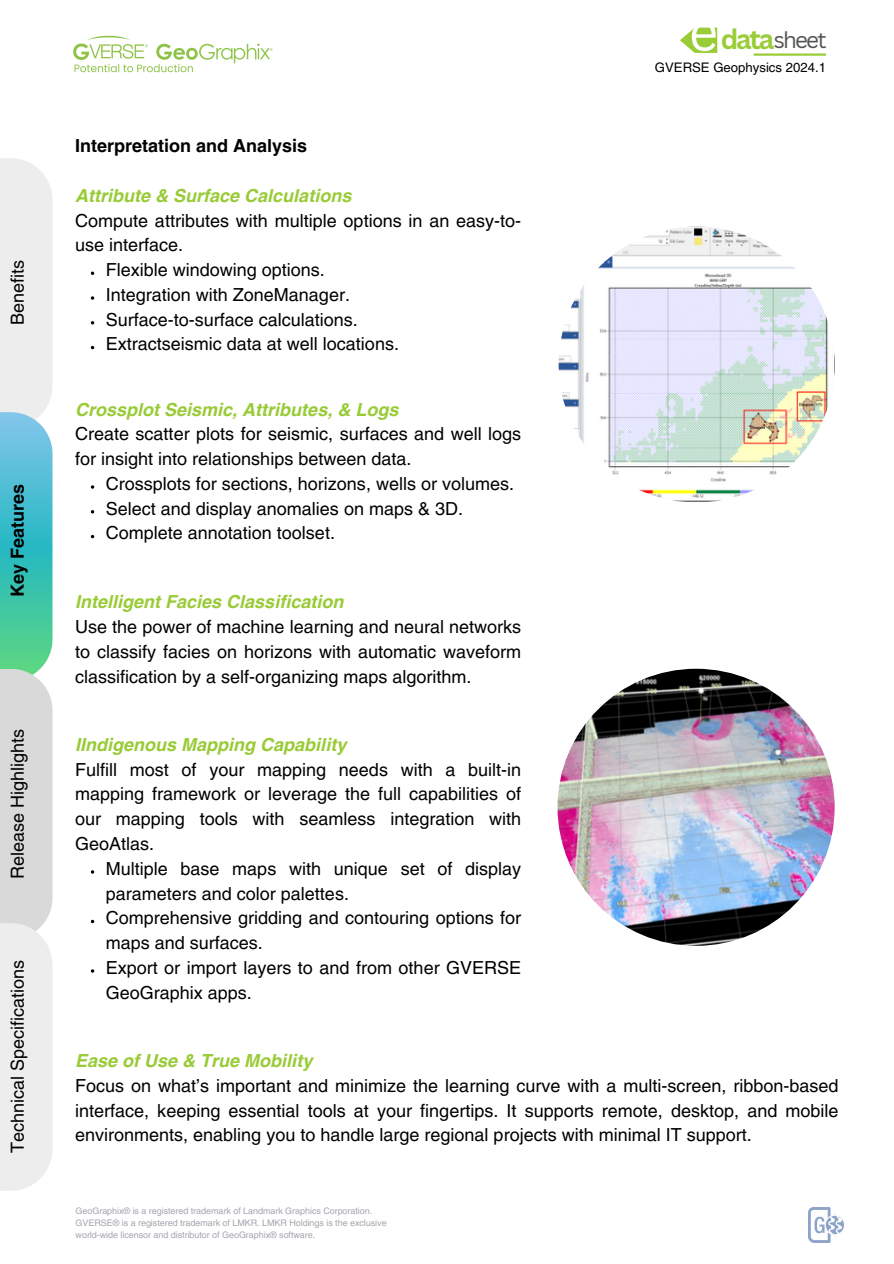
<style>
.page{position:relative;width:894px;height:1264px;background:#fff}
.page>*{position:absolute;margin:0;border:0;box-sizing:border-box;transform-origin:0 0}
.t1{font:51.15px "Canva Sans";color:#fff}
.t2{font:700 27.3px "Canva Sans";color:#9acc37}
.t3{font:22.35px "Canva Sans";letter-spacing:-.08em;color:#545454}
.t4{font:18px/24.8px "Helvetica LT Pro";color:#000}
.t5{font:700 18px "Helvetica LT Pro";color:#000}
.t6{font:13.2px "Helvetica LT Pro";color:#000}
.t7{font:9px/12px "Helvetica LT Pro";letter-spacing:-.005em;color:#a6a5af}
.s1{font-weight:700;font-style:italic;color:#99cb37}
</style>
<div class="page">
<svg style="left:91px;top:271px;width:3px;height:4px"></svg>
<svg style="left:91px;top:296px;width:3px;height:4px"></svg>
<img style="left:558px;top:226px;width:276px;height:276px;border-radius:50%">
<img style="left:557px;top:668px;width:277px;height:277px;border-radius:50%">
<div style="left:0;top:158px;width:52px;height:269px;background:#ededed"></div>
<svg style="left:0;top:412px;width:52px;height:256px;background:#4fc4bf"></svg>
<div style="left:0;top:668px;width:52px;height:271px;background:#d9d9d9"></div>
<div style="left:0;top:923px;width:52px;height:267px;background:#ededed"></div>
<img style="left:808px;top:1207px;width:35px;height:35px">
<img style="left:73px;top:35px;width:200px;height:38px">
<hr style="left:753px;top:53px;width:72px;height:3px;background:#9acc37">
<svg style="left:680px;top:28px;width:37px;height:25px"></svg>
<p class="t4" style="left:7px;top:325px;width:66px;rotate:-90deg">Benefits</p>
<p class="t5" style="left:11px;top:597px;width:114px;rotate:-90deg">Key Features</p>
<p class="t4" style="left:7px;top:879px;width:151px;rotate:-90deg">Release Highlights</p>
<h4 class="t4" style="left:7px;top:1153px;width:194px;rotate:-90deg">Technical Specifications</h4>
<p class="t1" style="left:688px;top:-4px;width:31px">e</p>
<p class="t2" style="left:720px;top:20px;width:55px">data</p>
<h4 class="t3" style="left:773px;top:24px;width:54px">sheet</h4>
<p class="t5" style="left:75px;top:139px;width:234px">Interpretation and Analysis</p>
<p class="t4" style="left:75px;top:185px;width:447px"><span class="s1">Attribute &amp; Surface Calculations<br></span>Compute attributes with multiple options in an easy-to&shy;use interface.</p>
<h1 class="t4" style="left:106px;top:259px;width:221px">Flexible windowing options.</h1>
<h2 class="t4" style="left:106px;top:284px;width:246px">Integration with ZoneManager.</h2>
<h5 class="t4" style="left:106px;top:308px;width:254px">Surface-to-surface calculations.</h5>
<h4 class="t4" style="left:106px;top:333px;width:295px">Extractseismic data at well locations.</h4>
<p class="t4" style="left:75px;top:398px;width:447px"><span class="s1">Crossplot Seismic, Attributes, &amp; Logs<br></span>Create scatter plots for seismic, surfaces and well logs for insight into relationships between data.</p>
<p class="t4" style="left:106px;top:473px;width:410px">Crossplots for sections, horizons, wells or volumes.</p>
<h4 class="t4" style="left:106px;top:497px;width:359px">Select and display anomalies on maps &amp; 3D.</h4>
<h4 class="t4" style="left:106px;top:522px;width:231px">Complete annotation toolset.</h4>
<p class="t4" style="left:75px;top:591px;width:447px"><span class="s1">Intelligent Facies Classification<br></span>Use the power of machine learning and neural networks to classify facies on horizons with automatic waveform classification by a self-organizing maps algorithm.</p>
<h4 class="t4" style="left:75px;top:734px;width:447px"><span class="s1">IIndigenous Mapping Capability<br></span>Fulfill most of your mapping needs with a built-in mapping framework or leverage the full capabilities of our mapping tools with seamless integration with GeoAtlas.</h4>
<h4 class="t4" style="left:106px;top:857px;width:417px">Multiple base maps with unique set of display parameters and color palettes.</h4>
<h3 class="t4" style="left:106px;top:907px;width:417px">Comprehensive gridding and contouring options for maps and surfaces.</h3>
<h4 class="t4" style="left:106px;top:956px;width:417px">Export or import layers to and from other GVERSE<br>GeoGraphix apps.</h4>
<p class="t6" style="left:654px;top:63px;width:172px">GVERSE Geophysics 2024.1</p>
<p class="t4" style="left:75px;top:1050px;width:764px"><span class="s1">Ease of Use &amp; True Mobility<br></span>Focus on what’s important and minimize the learning curve with a multi-screen, ribbon-based interface, keeping essential tools at your fingertips. It supports remote, desktop, and mobile environments, enabling you to handle large regional projects with minimal IT support.</p>
<p class="t7" style="left:76px;top:1205px;width:312px">GeoGraphix® is a registered trademark of Landmark Graphics Corporation.<br>GVERSE® is a registered trademark of LMKR. LMKR Holdings is the exclusive world-wide licensor and distributor of GeoGraphix® software.</p>
</div>
